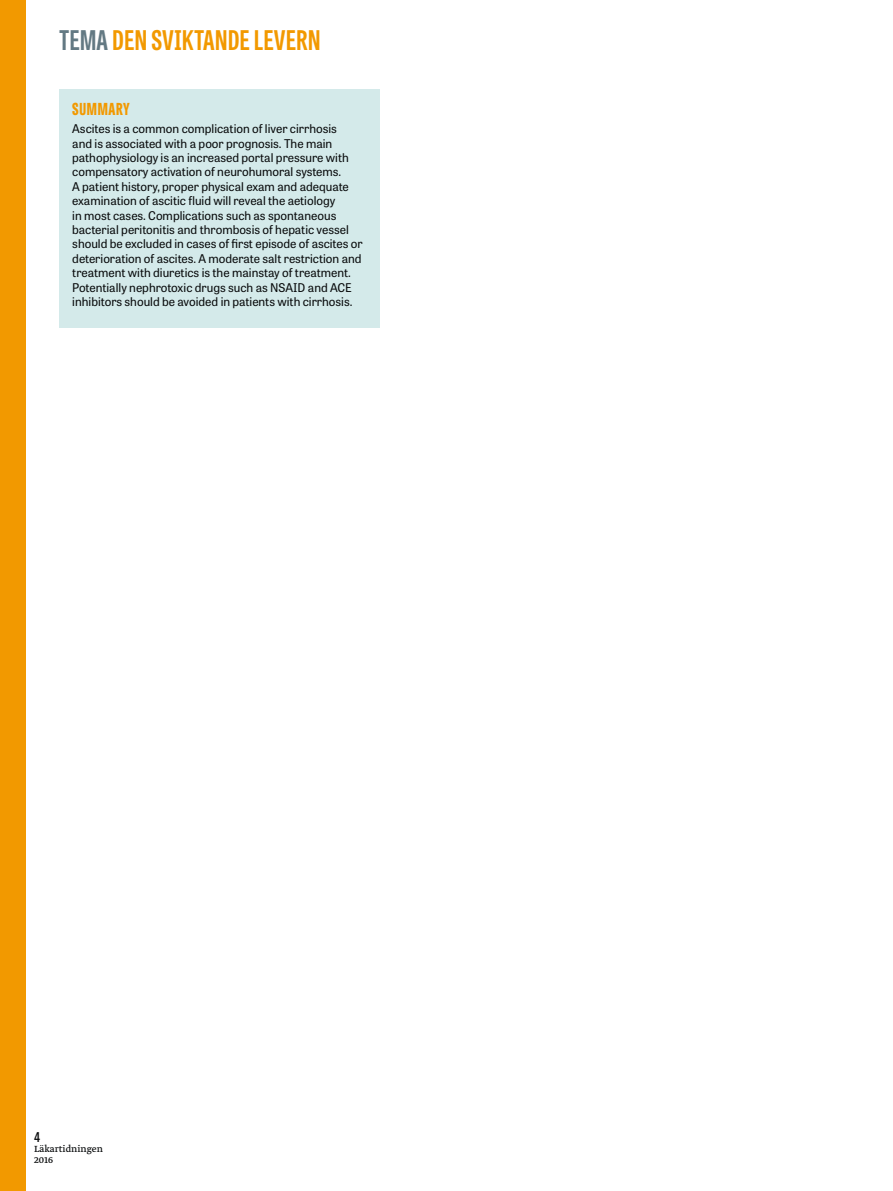
<style>
.page{position:relative;width:893px;height:1191px;background:#fff}
.page>*{position:absolute;margin:0;border:0;box-sizing:border-box;transform-origin:0 0}
.t1{font:700 27px "Tablet Gothic Compressed";letter-spacing:.02em;color:#f29900}
.t2{font:800 16.5px "Tablet Gothic Compressed";letter-spacing:.045em;color:#f29900}
.t3{font:600 13.5px "Tablet Gothic Condensed";color:#090b0c}
.t4{font:12px/14.4px "Tablet Gothic";color:#090b0c}
.t5{font:10.5px/10.5px "Greta Text Pro";color:#090b0c}
.s1{color:#637983}
</style>
<div class="page">
<div style="left:0;top:0;width:26px;height:1191px;background:#f29900"></div>
<div style="left:60px;top:89px;width:320px;height:239px;background:#d4eaea"></div>
<h1 class="t1" style="left:60px;top:22px;width:262px"><span class="s1">TEMA</span> DEN SVIKTANDE LEVERN</h1>
<h2 class="t2" style="left:72px;top:97px;width:59px">SUMMARY</h2>
<p class="t4" style="left:72px;top:121px;width:292px">Ascites is a common complication of liver cirrhosis<br>and is associated with a poor prognosis. The main pathophysiology is an increased portal pressure with compensatory activation of neurohumoral systems.<br>A patient history, proper physical exam and adequate examination of ascitic fluid will reveal the aetiology<br>in most cases. Complications such as spontaneous bacterial peritonitis and thrombosis of hepatic vessel should be excluded in cases of first episode of ascites or deterioration of ascites. A moderate salt restriction and treatment with diuretics is the mainstay of treatment.<br>Potentially nephrotoxic drugs such as NSAID and ACE inhibitors should be avoided in patients with cirrhosis.</p>
<p class="t3" style="left:34px;top:1127px;width:8px">4</p>
<p class="t5" style="left:34px;top:1144px;width:70px">Läkartidningen<br>2016</p>
</div>
